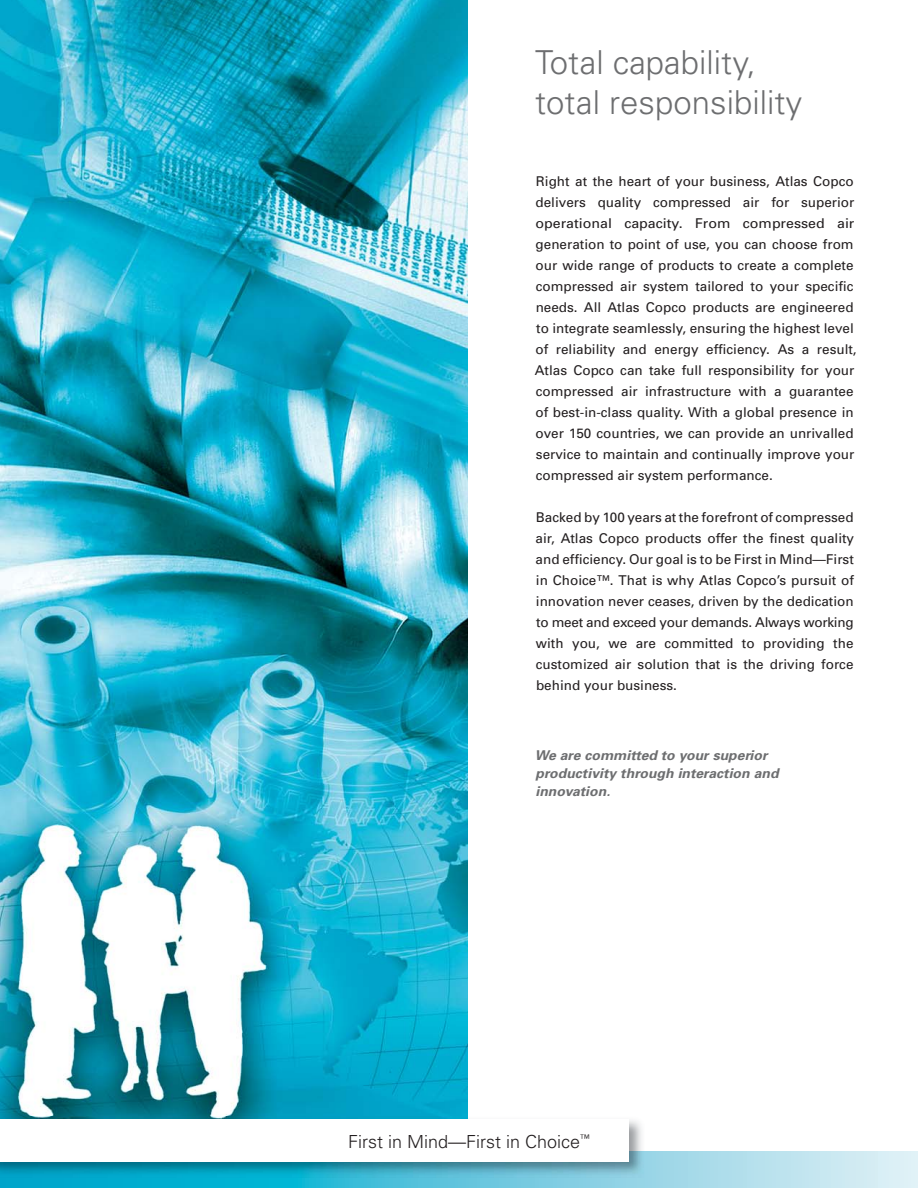
<style>
.page{position:relative;width:918px;height:1188px;background:#fff}
.page>*{position:absolute;margin:0;border:0;box-sizing:border-box;transform-origin:0 0}
.t1{font:300 33px/39.6px "Univers";color:#6d6e70}
.t2{font:300 18px "Univers";color:#231f20}
.t3{font:13.5px/21px "Univers";color:#231f20}
.t4{font:italic 700 13.5px/18px "Univers";letter-spacing:.005em;color:#6d6e70}
</style>
<div class="page">
<img style="left:0;top:0;width:467px;height:1117px">
<svg style="left:0;top:1151px;width:918px;height:37px;background:#84d2e4"></svg>
<img style="left:0;top:1117px;width:645px;height:60px">
<div style="left:0;top:1119px;width:629px;height:43px;background:#fff"></div>
<h1 class="t1" style="left:535px;top:46px;width:269px">Total capability, total responsibility</h1>
<p class="t3" style="left:535px;top:172px;width:323px">Right at the heart of your business, Atlas Copco delivers quality compressed air for superior operational capacity. From compressed air generation to point of use, you can choose from our wide range of products to create a complete compressed air system tailored to your specific needs. All Atlas Copco products are engineered to integrate seamlessly, ensuring the highest level of reliability and energy efficiency. As a result, Atlas Copco can take full responsibility for your compressed air infrastructure with a guarantee of best-in-class quality. With a global presence in over 150 countries, we can provide an unrivalled service to maintain and continually improve your compressed air system performance.</p>
<p class="t3" style="left:536px;top:508px;width:320px;text-align:justify">Backed by 100 years at the forefront of compressed air, Atlas Copco products offer the finest quality and efficiency. Our goal is to be First in Mind—First in Choice™. That is why Atlas Copco’s pursuit of innovation never ceases, driven by the dedication to meet and exceed your demands. Always working with you, we are committed to providing the customized air solution that is the driving force behind your business.</p>
<p class="t4" style="left:535px;top:748px;width:245px">We are committed to your superior productivity through interaction and innovation.</p>
<h2 class="t2" style="left:348px;top:1135px;width:243px">First in Mind—First in Choice<sup>™</sup></h2>
</div>
